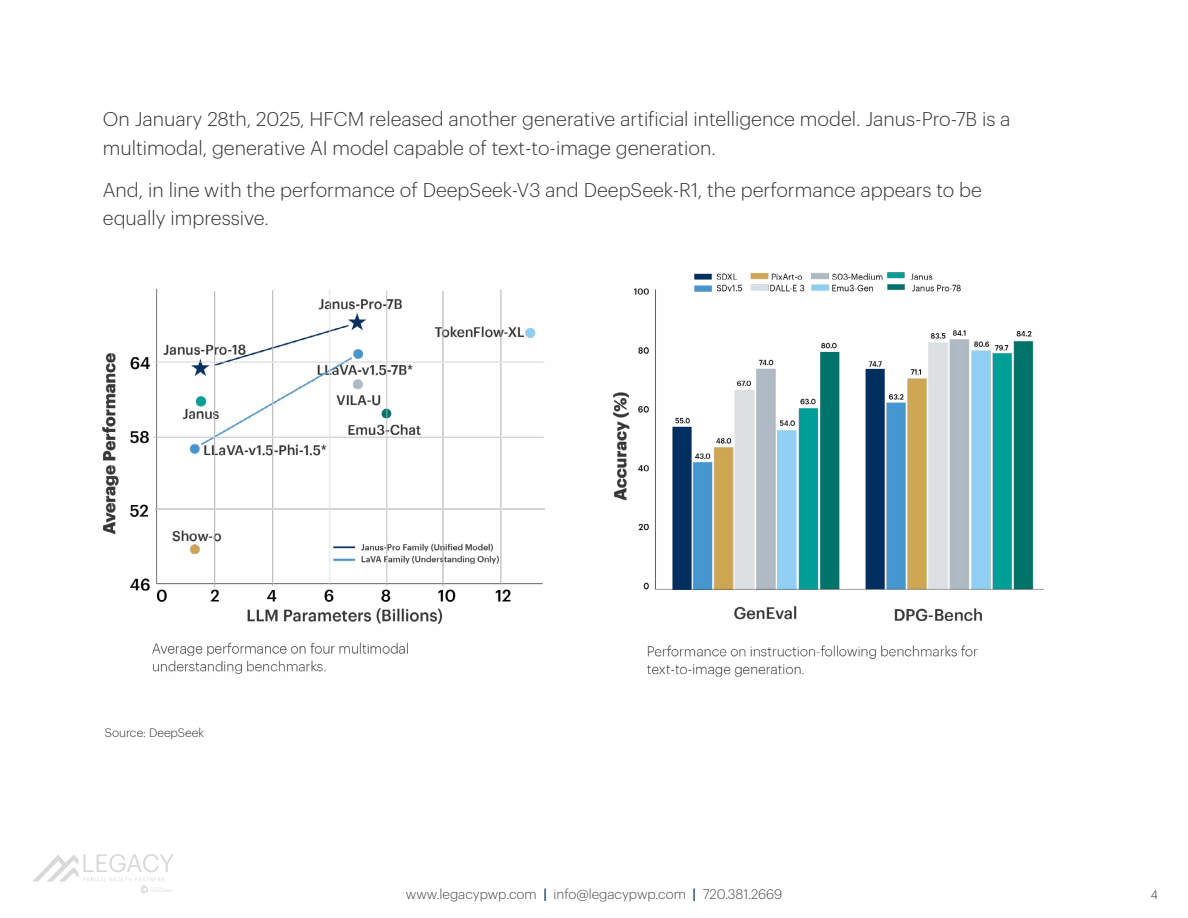
<style>
.page{position:relative;width:1188px;height:918px;background:#fff}
.page>*{position:absolute;margin:0;border:0;box-sizing:border-box;transform-origin:0 0}
.t1{font:300 19.5px/28.5px "Graphik";color:#363636}
.t2{font:300 13.5px "Graphik";color:#4a4a4a}
.t3{font:300 12px "Graphik";color:#363636}
.s1{font-weight:500;color:#00305e}
</style>
<div class="page">
<svg style="left:32px;top:854px;width:141px;height:40px"></svg>
<img style="left:102px;top:288px;width:443px;height:386px">
<img style="left:612px;top:272px;width:433px;height:405px">
<p class="t1" style="left:103px;top:104px;width:909px">On January 28th, 2025, HFCM released another generative artificial intelligence model. Janus-Pro-7B is a multimodal, generative AI model capable of text-to-image generation.</p>
<p class="t1" style="left:103px;top:174px;width:881px">And, in line with the performance of DeepSeek-V3 and DeepSeek-R1, the performance appears to be equally impressive.</p>
<p class="t3" style="left:105px;top:723px;width:101px">Source: DeepSeek</p>
<p class="t2" style="left:406px;top:884px;width:378px">www.legacypwp.com <span class="s1">|</span> info@legacypwp.com <span class="s1">|</span> 720.381.2669</p>
<p class="t3" style="left:1151px;top:886px;width:9px">4</p>
</div>
